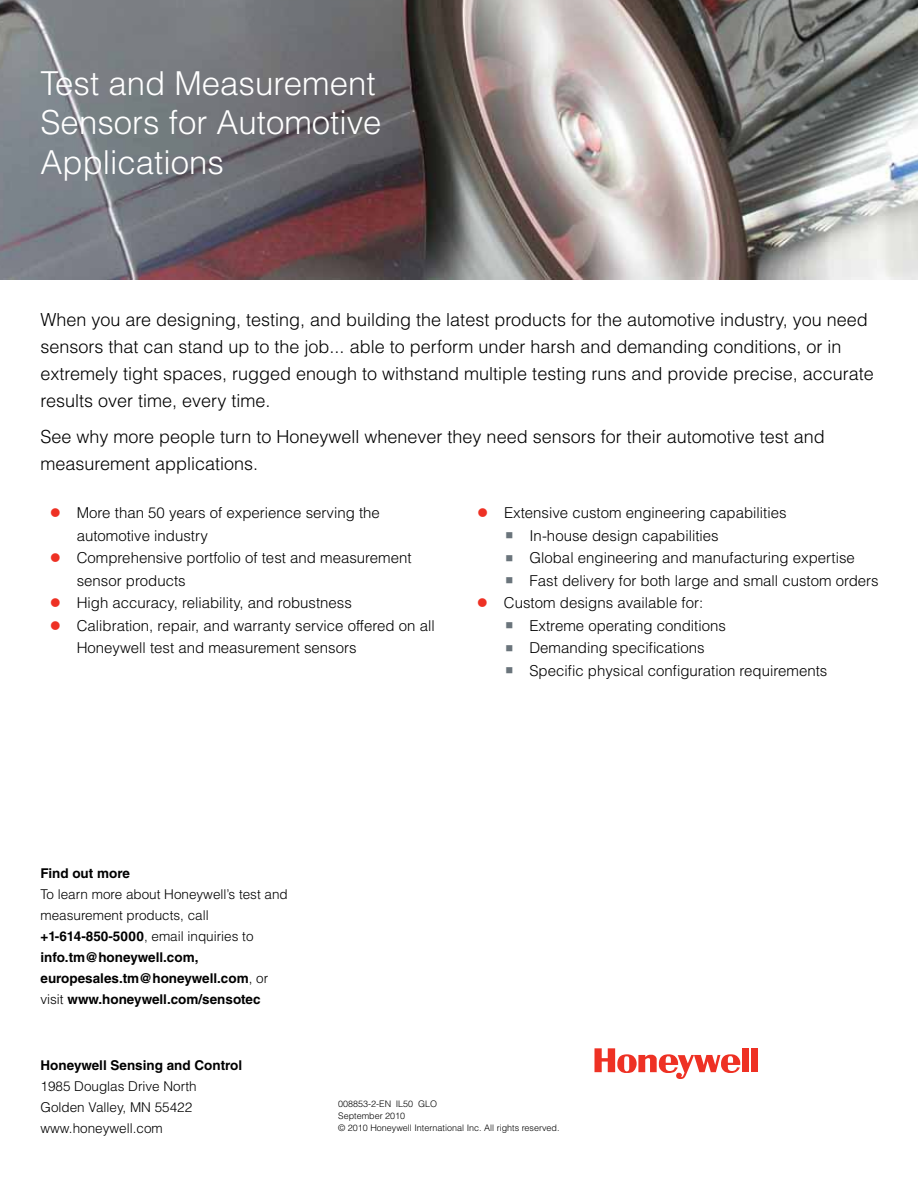
<style>
.page{position:relative;width:918px;height:1188px;background:#fff}
.page>*{position:absolute;margin:0;border:0;box-sizing:border-box;transform-origin:0 0}
.t1{font:300 33px/39.6px "Helvetica LT Std";color:#fff}
.t2{font:300 18px/27px "Helvetica LT Std";color:#000}
.t3{font:300 15px/22.5px "Helvetica LT Std";color:#000}
.t4{font:700 13.5px/21px "Helvetica LT Std";color:#000}
.t5{font:300 13.5px/21px "Helvetica LT Std";color:#000}
.t6{font:300 9px/12px "Helvetica LT Std";color:#000}
.s1{color:#ee3124}
.s2{color:#6a747b}
.s3{font-weight:300}
</style>
<div class="page">
<img style="left:0;top:0;width:918px;height:280px">
<div style="left:742px;top:1048px;width:7px;height:24px;background:#ee3124"></div>
<div style="left:751px;top:1048px;width:6px;height:24px;background:#ee3124"></div>
<svg style="left:594px;top:1048px;width:146px;height:31px"></svg>
<h1 class="t1" style="left:40px;top:63px;width:343px">Test and Measurement<br>Sensors for Automotive<br>Applications</h1>
<p class="t2" style="left:40px;top:306px;width:835px">When you are designing, testing, and building the latest products for the automotive industry, you need sensors that can stand up to the job... able to perform under harsh and demanding conditions, or in extremely tight spaces, rugged enough to withstand multiple testing runs and provide precise, accurate results over time, every time.</p>
<p class="t2" style="left:40px;top:422px;width:786px">See why more people turn to Honeywell whenever they need sensors for their automotive test and measurement applications.</p>
<p class="t3" style="left:77px;top:501px;width:305px;text-indent:-27px"><span class="s1">●</span> More than 50 years of experience serving the automotive industry</p>
<p class="t3" style="left:77px;top:546px;width:336px;text-indent:-27px"><span class="s1">●</span> Comprehensive portfolio of test and measurement sensor products</p>
<p class="t3" style="left:50px;top:591px;width:304px"><span class="s1">●</span> High accuracy, reliability, and robustness</p>
<p class="t3" style="left:77px;top:614px;width:359px;text-indent:-27px"><span class="s1">●</span> Calibration, repair, and warranty service offered on all<br>Honeywell test and measurement sensors</p>
<p class="t3" style="left:477px;top:501px;width:311px"><span class="s1">●</span> Extensive custom engineering capabilities</p>
<p class="t3" style="left:506px;top:524px;width:215px"><span class="s2">■</span> In-house design capabilities</p>
<p class="t3" style="left:506px;top:546px;width:351px"><span class="s2">■</span> Global engineering and manufacturing expertise</p>
<p class="t3" style="left:506px;top:569px;width:375px"><span class="s2">■</span> Fast delivery for both large and small custom orders</p>
<p class="t3" style="left:477px;top:591px;width:228px"><span class="s1">●</span> Custom designs available for:</p>
<p class="t3" style="left:506px;top:614px;width:222px"><span class="s2">■</span> Extreme operating conditions</p>
<p class="t3" style="left:506px;top:636px;width:201px"><span class="s2">■</span> Demanding specifications</p>
<p class="t3" style="left:506px;top:659px;width:323px"><span class="s2">■</span> Specific physical configuration requirements</p>
<p class="t4" style="left:40px;top:862px;width:91px">Find out more</p>
<p class="t4" style="left:40px;top:883px;width:249px"><span class="s3">To learn more about Honeywell’s test and measurement products, call </span>+1-614-850-5000<span class="s3">, email inquiries to </span>info.tm@honeywell.com, europesales.tm@honeywell.com<span class="s3">, or visit</span> www.honeywell.com/sensotec</p>
<p class="t4" style="left:40px;top:1055px;width:203px">Honeywell Sensing and Control</p>
<p class="t5" style="left:40px;top:1076px;width:158px">1985 Douglas Drive North<br>Golden Valley, MN 55422 www.honeywell.com</p>
<p class="t6" style="left:338px;top:1098px;width:223px">008853-2-EN IL50 GLO<br>September 2010<br>© 2010 Honeywell International Inc. All rights reserved.</p>
</div>
